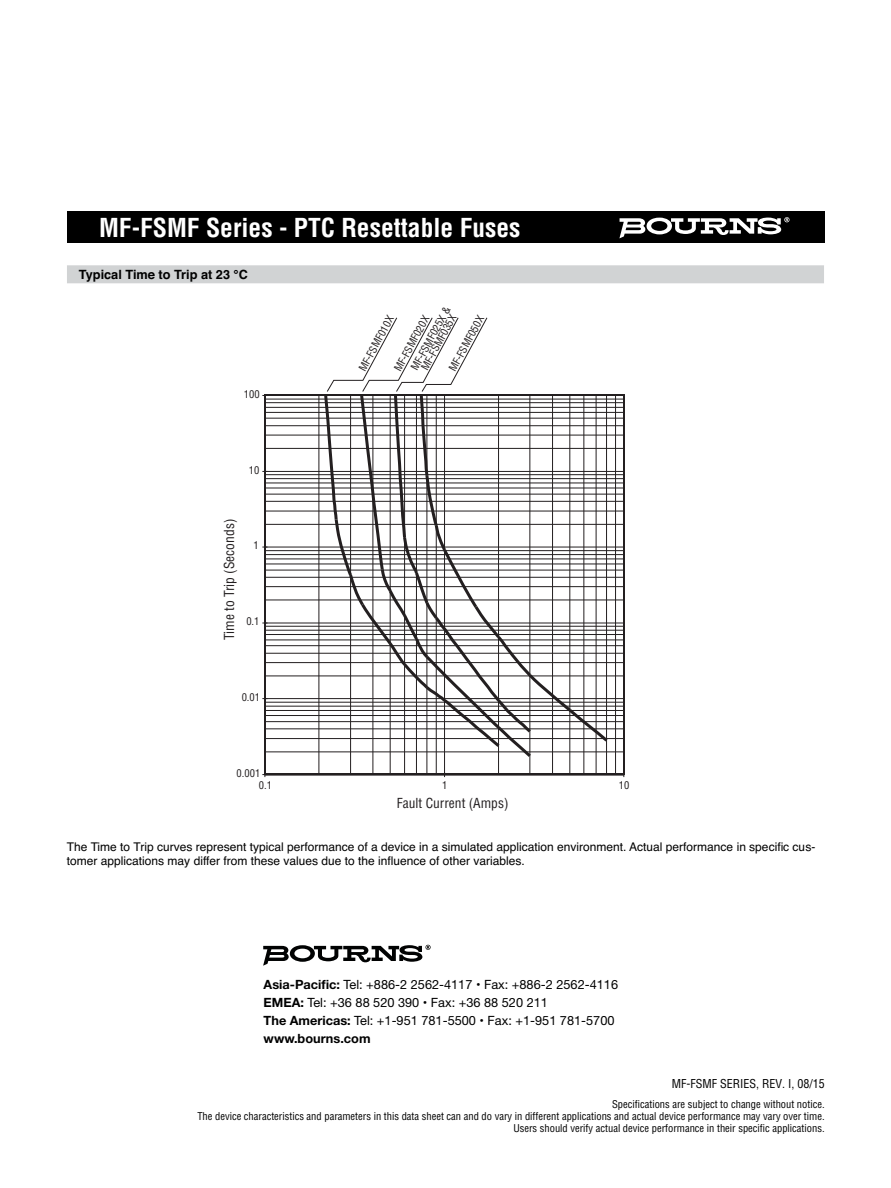
<style>
.page{position:relative;width:891px;height:1188px;background:#fff}
.page>*{position:absolute;margin:0;border:0;box-sizing:border-box;transform-origin:0 0}
.t1{font:700 condensed 25.5px "Helvetica";color:#fff}
.t2{font:condensed 13.5px "Helvetica";color:#231f20}
.t3{font:12.75px/18.3px "Helvetica Neue";color:#000}
.t4{font:700 12.75px "Helvetica";color:#000}
.t5{font:12px/13.5px "Helvetica";color:#000}
.t6{font:condensed 12px "Helvetica";color:#000}
.t7{font:condensed 10.5px/12px "Helvetica";color:#000;text-align:right}
.t8{font:condensed 10.5px/14.1px "Helvetica";color:#231f20}
.s1{font-weight:700}
</style>
<div class="page">
<div style="left:67px;top:265px;width:757px;height:18px;background:#d1d3d4"></div>
<div style="left:68px;top:212px;width:757px;height:31px;background:#000"></div>
<svg style="left:619px;top:217px;width:171px;height:21px"></svg>
<hr style="left:265px;top:752px;width:359px;height:1px;background:#231f20">
<hr style="left:265px;top:738px;width:359px;height:1px;background:#231f20">
<hr style="left:265px;top:728px;width:359px;height:1px;background:#231f20">
<hr style="left:265px;top:721px;width:359px;height:1px;background:#231f20">
<hr style="left:265px;top:715px;width:359px;height:1px;background:#231f20">
<hr style="left:265px;top:710px;width:359px;height:1px;background:#231f20">
<hr style="left:265px;top:706px;width:359px;height:1px;background:#231f20">
<hr style="left:265px;top:702px;width:359px;height:1px;background:#231f20">
<hr style="left:265px;top:676px;width:359px;height:1px;background:#231f20">
<hr style="left:265px;top:662px;width:359px;height:1px;background:#231f20">
<hr style="left:265px;top:653px;width:359px;height:1px;background:#231f20">
<hr style="left:265px;top:645px;width:359px;height:1px;background:#231f20">
<hr style="left:265px;top:640px;width:359px;height:1px;background:#231f20">
<hr style="left:265px;top:634px;width:359px;height:1px;background:#231f20">
<hr style="left:265px;top:630px;width:359px;height:1px;background:#231f20">
<hr style="left:265px;top:626px;width:359px;height:1px;background:#231f20">
<hr style="left:265px;top:600px;width:359px;height:1px;background:#231f20">
<hr style="left:265px;top:586px;width:359px;height:1px;background:#231f20">
<hr style="left:265px;top:577px;width:359px;height:1px;background:#231f20">
<hr style="left:265px;top:570px;width:359px;height:1px;background:#231f20">
<hr style="left:265px;top:564px;width:359px;height:1px;background:#231f20">
<hr style="left:265px;top:559px;width:359px;height:1px;background:#231f20">
<hr style="left:265px;top:554px;width:359px;height:1px;background:#231f20">
<hr style="left:265px;top:550px;width:359px;height:1px;background:#231f20">
<hr style="left:265px;top:524px;width:359px;height:1px;background:#231f20">
<hr style="left:265px;top:511px;width:359px;height:1px;background:#231f20">
<hr style="left:265px;top:501px;width:359px;height:1px;background:#231f20">
<hr style="left:265px;top:494px;width:359px;height:1px;background:#231f20">
<hr style="left:265px;top:488px;width:359px;height:1px;background:#231f20">
<hr style="left:265px;top:483px;width:359px;height:1px;background:#231f20">
<hr style="left:265px;top:478px;width:359px;height:1px;background:#231f20">
<hr style="left:265px;top:474px;width:359px;height:1px;background:#231f20">
<hr style="left:265px;top:448px;width:359px;height:1px;background:#231f20">
<hr style="left:265px;top:435px;width:359px;height:1px;background:#231f20">
<hr style="left:265px;top:425px;width:359px;height:1px;background:#231f20">
<hr style="left:265px;top:418px;width:359px;height:1px;background:#231f20">
<hr style="left:265px;top:412px;width:359px;height:1px;background:#231f20">
<hr style="left:265px;top:407px;width:359px;height:1px;background:#231f20">
<hr style="left:265px;top:402px;width:359px;height:1px;background:#231f20">
<hr style="left:265px;top:399px;width:359px;height:1px;background:#231f20">
<hr style="left:265px;top:698px;width:359px;height:1px;background:#231f20">
<hr style="left:265px;top:623px;width:359px;height:1px;background:#231f20">
<hr style="left:265px;top:547px;width:359px;height:1px;background:#231f20">
<hr style="left:265px;top:471px;width:359px;height:1px;background:#231f20">
<hr style="left:319px;top:395px;width:1px;height:380px;background:#231f20">
<hr style="left:350px;top:395px;width:1px;height:380px;background:#231f20">
<hr style="left:373px;top:395px;width:1px;height:380px;background:#231f20">
<hr style="left:390px;top:395px;width:1px;height:380px;background:#231f20">
<hr style="left:404px;top:395px;width:1px;height:380px;background:#231f20">
<hr style="left:416px;top:395px;width:1px;height:380px;background:#231f20">
<hr style="left:427px;top:395px;width:1px;height:380px;background:#231f20">
<hr style="left:436px;top:395px;width:1px;height:380px;background:#231f20">
<hr style="left:498px;top:395px;width:1px;height:380px;background:#231f20">
<hr style="left:529px;top:395px;width:1px;height:380px;background:#231f20">
<hr style="left:552px;top:395px;width:1px;height:380px;background:#231f20">
<hr style="left:569px;top:395px;width:1px;height:380px;background:#231f20">
<hr style="left:583px;top:395px;width:1px;height:380px;background:#231f20">
<hr style="left:596px;top:395px;width:1px;height:380px;background:#231f20">
<hr style="left:606px;top:395px;width:1px;height:380px;background:#231f20">
<hr style="left:615px;top:395px;width:1px;height:380px;background:#231f20">
<hr style="left:444px;top:395px;width:1px;height:380px;background:#231f20">
<svg style="left:316px;top:317px;width:295px;height:443px"></svg>
<svg style="left:263px;top:945px;width:168px;height:21px"></svg>
<h1 class="t1" style="left:99px;top:218px;width:423px">MF-FSMF Series - PTC Resettable Fuses</h1>
<p class="t4" style="left:79px;top:270px;width:171px">Typical Time to Trip at 23 °C</p>
<p class="t8" style="left:244px;top:388px;width:17px">100</p>
<p class="t8" style="left:249px;top:464px;width:12px">10</p>
<p class="t2" style="left:224px;top:640px;width:123px;rotate:-90deg">Time to Trip (Seconds)</p>
<p class="t8" style="left:254px;top:539px;width:7px">1</p>
<p class="t8" style="left:246px;top:615px;width:15px">0.1</p>
<p class="t8" style="left:242px;top:691px;width:20px">0.01</p>
<p class="t8" style="left:237px;top:767px;width:25px">0.001</p>
<p class="t8" style="left:356px;top:367px;width:63px;rotate:-61deg">MF-FSMF010X</p>
<p class="t8" style="left:396px;top:359px;width:72px;text-indent:-9px;rotate:-61deg">MF-FSMF020X<br>MF-FSMF025X &amp;</p>
<p class="t8" style="left:419px;top:366px;width:63px;rotate:-61deg">MF-FSMF035X</p>
<p class="t8" style="left:446px;top:367px;width:63px;rotate:-61deg">MF-FSMF050X</p>
<p class="t8" style="left:259px;top:779px;width:15px">0.1</p>
<p class="t8" style="left:442px;top:779px;width:7px">1</p>
<p class="t8" style="left:619px;top:779px;width:12px">10</p>
<p class="t2" style="left:397px;top:798px;width:113px">Fault Current (Amps)</p>
<p class="t5" style="left:67px;top:841px;width:750px">The Time to Trip curves represent typical performance of a device in a simulated application environment. Actual performance in specific cus&shy;tomer applications may differ from these values due to the influence of other variables.</p>
<p class="t3" style="left:264px;top:975px;width:356px"><span class="s1">Asia-Pacific:</span> Tel: +886-2 2562-4117 • Fax: +886-2 2562-4116<br><span class="s1">EMEA:</span> Tel: +36 88 520 390 • Fax: +36 88 520 211<br><span class="s1">The Americas:</span> Tel: +1-951 781-5500 • Fax: +1-951 781-5700 <span class="s1">www.bourns.com</span></p>
<p class="t6" style="left:672px;top:1079px;width:155px">MF-FSMF SERIES, REV. I, 08/15</p>
<p class="t7" style="left:197px;top:1099px;width:629px">Specifications are subject to change without notice.<br>The device characteristics and parameters in this data sheet can and do vary in different applications and actual device performance may vary over time.<br>Users should verify actual device performance in their specific applications.</p>
</div>
